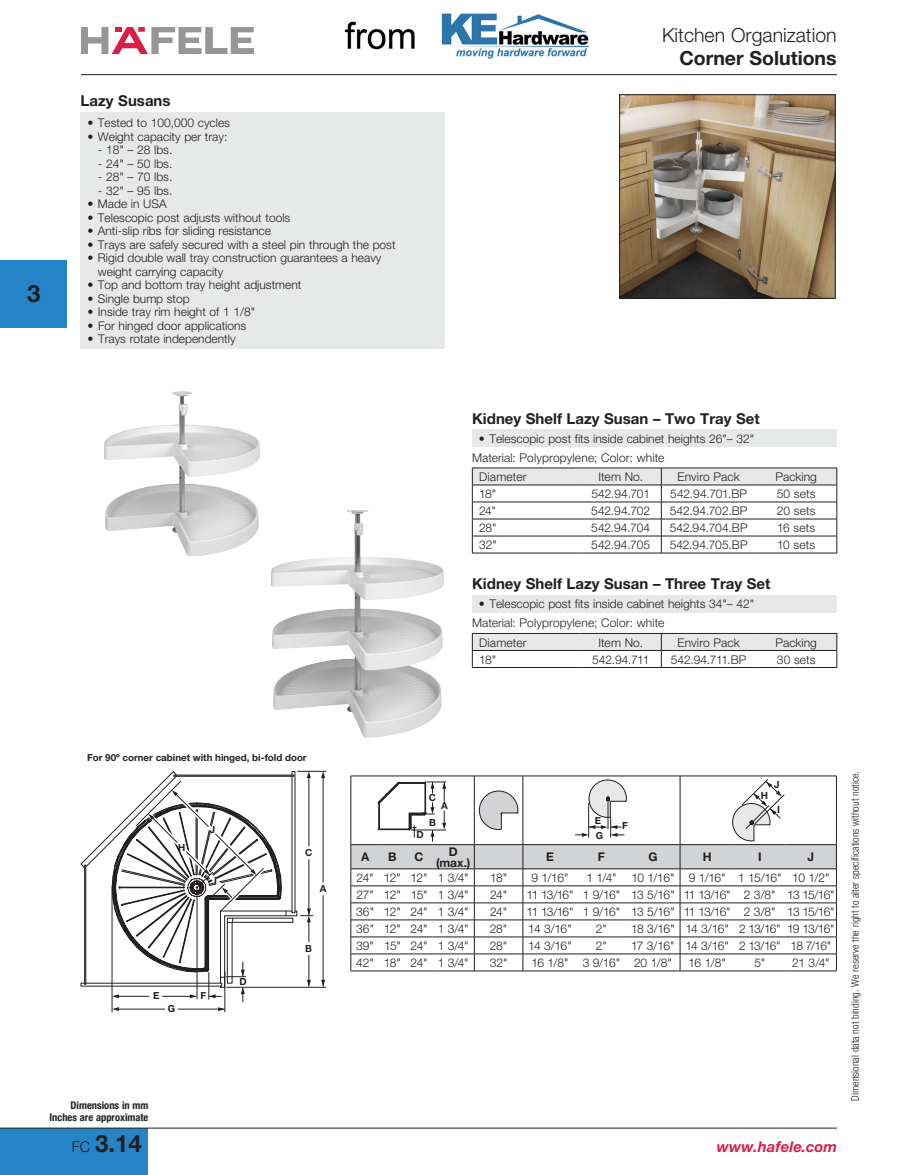
<style>
.page{position:relative;width:918px;height:1175px;background:#fff}
.page>*{position:absolute;margin:0;border:0;box-sizing:border-box;transform-origin:0 0}
.t1{font:700 24px "Helvetica Neue";color:#231f20}
.t2{font:300 19.5px "Helvetica Neue";color:#231f20}
.t3{font:700 19.5px "Helvetica Neue";color:#231f20}
.t4{font:700 15px "Helvetica Neue";color:#231f20}
.t5{font:italic 700 15px "Helvetica Neue";color:#da1e48}
.t6{font:300 12px/13.5px "Helvetica Neue";color:#231f20}
.t7{font:300 12px "Helvetica Neue";letter-spacing:-.075em;color:#231f20}
.t8{font:300 12px "Helvetica Neue";letter-spacing:-.07em;color:#231f20}
.t9{font:300 12px "Helvetica Neue";letter-spacing:-.045em;color:#231f20}
.t10{font:700 12px/10.5px "Helvetica Neue";color:#231f20;text-align:center}
.t11{font:300 condensed 10.5px "Helvetica Neue";color:#231f20}
.t12{font:700 condensed 10.5px/12px "Helvetica Neue";color:#231f20;text-align:right}
.t13{font:700 9.75px "Helvetica Neue";color:#231f20}
.s1{font-weight:300;font-size:15px}
</style>
<div class="page">
<div style="left:0;top:1127px;width:148px;height:47px;background:#2484c6"></div>
<svg style="left:81px;top:27px;width:173px;height:27px"></svg>
<hr style="left:81px;top:74px;width:756px;height:1px;background:#231f20">
<hr style="left:0;top:1127px;width:837px;height:1px;background:#231f20">
<div style="left:0;top:260px;width:68px;height:68px;background:#2484c6"></div>
<div style="left:472px;top:430px;width:365px;height:17px;background:#e7e8e8"></div>
<hr style="left:661px;top:553px;width:95px;height:1px;background:#231f20">
<hr style="left:756px;top:553px;width:81px;height:1px;background:#231f20">
<svg style="left:472px;top:468px;width:366px;height:85px"></svg>
<hr style="left:472px;top:553px;width:108px;height:1px;background:#231f20">
<hr style="left:580px;top:553px;width:81px;height:1px;background:#231f20">
<div style="left:472px;top:595px;width:365px;height:17px;background:#e7e8e8"></div>
<hr style="left:472px;top:667px;width:108px;height:1px;background:#231f20">
<hr style="left:580px;top:667px;width:81px;height:1px;background:#231f20">
<svg style="left:472px;top:633px;width:366px;height:34px"></svg>
<hr style="left:661px;top:667px;width:95px;height:1px;background:#231f20">
<hr style="left:756px;top:667px;width:81px;height:1px;background:#231f20">
<img style="left:621px;top:97px;width:212px;height:199px">
<div style="left:619px;top:95px;width:216px;height:203px;border:1px solid #231f20"></div>
<svg style="left:351px;top:775px;width:486px;height:196px"></svg>
<img style="left:271px;top:510px;width:173px;height:227px">
<hr style="left:178px;top:1008px;width:46px;height:1px;background:#231f20">
<hr style="left:118px;top:1008px;width:47px;height:1px;background:#231f20">
<svg style="left:218px;top:1007px;width:7px;height:4px"></svg>
<svg style="left:113px;top:1007px;width:6px;height:4px"></svg>
<hr style="left:225px;top:971px;width:1px;height:40px;background:#231f20">
<svg style="left:81px;top:770px;width:246px;height:231px"></svg>
<hr style="left:112px;top:886px;width:1px;height:126px;background:#231f20">
<div style="left:81px;top:112px;width:364px;height:236px;background:#e7e8e8"></div>
<img style="left:104px;top:391px;width:156px;height:165px">
<img style="left:344px;top:14px;width:245px;height:45px">
<h1 class="t1" style="left:27px;top:278px;width:15px">3</h1>
<p class="t4" style="left:81px;top:92px;width:91px">Lazy Susans</p>
<p class="t6" style="left:87px;top:116px;width:144px">• Tested to 100,000 cycles</p>
<p class="t6" style="left:87px;top:129px;width:141px">• Weight capacity per tray:</p>
<p class="t6" style="left:98px;top:143px;width:74px">- 18" – 28 lbs.</p>
<p class="t6" style="left:98px;top:156px;width:74px">- 24" – 50 lbs.</p>
<p class="t6" style="left:98px;top:170px;width:74px">- 28" – 70 lbs.</p>
<p class="t6" style="left:98px;top:183px;width:74px">- 32" – 95 lbs.</p>
<p class="t6" style="left:87px;top:197px;width:81px">• Made in USA</p>
<p class="t6" style="left:87px;top:210px;width:204px">• Telescopic post adjusts without tools</p>
<p class="t6" style="left:87px;top:224px;width:185px">• Anti-slip ribs for sliding resistance</p>
<p class="t6" style="left:87px;top:237px;width:310px">• Trays are safely secured with a steel pin through the post</p>
<p class="t6" style="left:98px;top:251px;width:285px;text-indent:-11px">• Rigid double wall tray construction guarantees a heavy weight carrying capacity</p>
<p class="t6" style="left:88px;top:278px;width:215px">• Top and bottom tray height adjustment</p>
<p class="t6" style="left:88px;top:291px;width:104px">• Single bump stop</p>
<p class="t6" style="left:88px;top:305px;width:169px">• Inside tray rim height of 1 1/8"</p>
<p class="t6" style="left:88px;top:318px;width:160px">• For hinged door applications</p>
<p class="t6" style="left:88px;top:332px;width:150px">• Trays rotate independently</p>
<h2 class="t2" style="left:662px;top:24px;width:176px">Kitchen Organization</h2>
<h2 class="t3" style="left:679px;top:46px;width:159px">Corner Solutions</h2>
<p class="t4" style="left:472px;top:409px;width:289px">Kidney Shelf Lazy Susan – Two Tray Set</p>
<p class="t6" style="left:479px;top:432px;width:277px">• Telescopic post fits inside cabinet heights 26"– 32"</p>
<p class="t6" style="left:472px;top:450px;width:194px">Material: Polypropylene; Color: white</p>
<p class="t6" style="left:479px;top:470px;width:49px">Diameter</p>
<p class="t6" style="left:598px;top:470px;width:44px">Item No.</p>
<p class="t6" style="left:678px;top:470px;width:64px">Enviro Pack</p>
<p class="t6" style="left:776px;top:470px;width:43px">Packing</p>
<p class="t6" style="left:479px;top:487px;width:19px">18"</p>
<p class="t6" style="left:591px;top:487px;width:60px">542.94.701</p>
<p class="t6" style="left:670px;top:487px;width:78px">542.94.701. BP</p>
<p class="t6" style="left:777px;top:487px;width:40px">50 sets</p>
<p class="t6" style="left:479px;top:504px;width:18px">24"</p>
<p class="t6" style="left:591px;top:504px;width:60px">542. 94.702</p>
<p class="t6" style="left:670px;top:504px;width:79px">542.94.702. BP</p>
<p class="t6" style="left:777px;top:504px;width:40px">20 sets</p>
<p class="t6" style="left:479px;top:521px;width:19px">28"</p>
<p class="t6" style="left:591px;top:521px;width:60px">542. 94.704</p>
<p class="t6" style="left:670px;top:521px;width:79px">542.94.704. BP</p>
<p class="t6" style="left:777px;top:521px;width:40px">16 sets</p>
<p class="t6" style="left:479px;top:538px;width:19px">32"</p>
<p class="t6" style="left:591px;top:538px;width:60px">542. 94.705</p>
<p class="t6" style="left:670px;top:538px;width:79px">542.94.705. BP</p>
<p class="t6" style="left:777px;top:538px;width:40px">10 sets</p>
<p class="t4" style="left:472px;top:574px;width:300px">Kidney Shelf Lazy Susan – Three Tray Set</p>
<p class="t6" style="left:479px;top:597px;width:277px">• Telescopic post fits inside cabinet heights 34"– 42"</p>
<p class="t6" style="left:472px;top:616px;width:194px">Material: Polypropylene; Color: white</p>
<p class="t6" style="left:479px;top:635px;width:49px">Diameter</p>
<p class="t6" style="left:598px;top:635px;width:44px">Item No.</p>
<p class="t6" style="left:678px;top:635px;width:64px">Enviro Pack</p>
<p class="t6" style="left:776px;top:635px;width:43px">Packing</p>
<p class="t6" style="left:479px;top:652px;width:19px">18"</p>
<p class="t6" style="left:592px;top:652px;width:59px">542.94.711</p>
<p class="t6" style="left:671px;top:652px;width:77px">542.94.711. BP</p>
<p class="t6" style="left:777px;top:652px;width:40px">30 sets</p>
<p class="t13" style="left:87px;top:751px;width:221px">For 90º corner cabinet with hinged, bi-fold door</p>
<p class="t13" style="left:178px;top:841px;width:9px">H</p>
<p class="t13" style="left:210px;top:823px;width:7px">J</p>
<p class="t13" style="left:214px;top:874px;width:4px">I</p>
<p class="t13" style="left:153px;top:989px;width:8px">E</p>
<p class="t13" style="left:200px;top:989px;width:7px">F</p>
<p class="t13" style="left:168px;top:1002px;width:9px">G</p>
<p class="t13" style="left:240px;top:976px;width:9px">D</p>
<p class="t12" style="left:50px;top:1098px;width:100px">Dimensions in mm<br>Inches are approximate</p>
<h1 class="t1" style="left:72px;top:1128px;width:71px"><span class="s1">FC</span> 3.14</h1>
<p class="t13" style="left:305px;top:847px;width:9px">C</p>
<p class="t13" style="left:320px;top:882px;width:8px">A</p>
<p class="t13" style="left:305px;top:942px;width:8px">B</p>
<p class="t13" style="left:774px;top:778px;width:7px">J</p>
<p class="t13" style="left:429px;top:792px;width:9px">C</p>
<p class="t13" style="left:441px;top:800px;width:8px">A</p>
<p class="t13" style="left:761px;top:789px;width:9px">H</p>
<p class="t13" style="left:777px;top:803px;width:4px">I</p>
<p class="t13" style="left:429px;top:816px;width:8px">B</p>
<p class="t13" style="left:416px;top:828px;width:9px">D</p>
<p class="t13" style="left:595px;top:815px;width:8px">E</p>
<p class="t13" style="left:596px;top:829px;width:9px">G</p>
<p class="t13" style="left:622px;top:820px;width:7px">F</p>
<p class="t10" style="left:361px;top:851px;width:10px">A</p>
<p class="t10" style="left:388px;top:851px;width:10px">B</p>
<p class="t10" style="left:415px;top:851px;width:10px">C</p>
<p class="t10" style="left:436px;top:846px;width:36px">D (max.)</p>
<p class="t10" style="left:546px;top:851px;width:9px">E</p>
<p class="t10" style="left:598px;top:851px;width:9px">F</p>
<p class="t10" style="left:648px;top:851px;width:11px">G</p>
<p class="t10" style="left:703px;top:851px;width:10px">H</p>
<p class="t10" style="left:758px;top:851px;width:5px">I</p>
<p class="t10" style="left:808px;top:851px;width:8px">J</p>
<p class="t6" style="left:357px;top:870px;width:114px">24" 12" 12" 1 3/4"</p>
<p class="t6" style="left:490px;top:870px;width:19px">18"</p>
<p class="t6" style="left:532px;top:870px;width:39px">9 1/16"</p>
<p class="t9" style="left:586px;top:870px;width:245px">1 1/4" 10 1/16" 9 1/16" 1 15/16" 10 1/2"</p>
<p class="t6" style="left:356px;top:887px;width:114px">27" 12" 15" 1 3/4"</p>
<p class="t6" style="left:490px;top:887px;width:18px">24"</p>
<p class="t7" style="left:527px;top:887px;width:309px">11 13/16" 1 9/16" 13 5/16" 11 13/16" 2 3/8" 13 15/16"</p>
<p class="t6" style="left:356px;top:904px;width:114px">36" 12" 24" 1 3/4"</p>
<p class="t6" style="left:490px;top:904px;width:18px">24"</p>
<p class="t7" style="left:527px;top:904px;width:309px">11 13/16" 1 9/16" 13 5/16" 11 13/16" 2 3/8" 13 15/16"</p>
<p class="t6" style="left:356px;top:921px;width:114px">36" 12" 24" 1 3/4"</p>
<p class="t6" style="left:490px;top:921px;width:19px">28"</p>
<p class="t6" style="left:528px;top:921px;width:45px">14 3/16"</p>
<p class="t6" style="left:596px;top:921px;width:13px">2"</p>
<p class="t8" style="left:631px;top:921px;width:205px">18 3/16" 14 3/16" 2 13/16" 19 13/16"</p>
<p class="t6" style="left:356px;top:938px;width:114px">39" 15" 24" 1 3/4"</p>
<p class="t6" style="left:490px;top:938px;width:19px">28"</p>
<p class="t6" style="left:528px;top:938px;width:45px">14 3/16"</p>
<p class="t6" style="left:596px;top:938px;width:13px">2"</p>
<p class="t8" style="left:631px;top:938px;width:202px">17 3/16" 14 3/16" 2 13/16" 18 7/16"</p>
<p class="t6" style="left:356px;top:955px;width:114px">42" 18" 24" 1 3/4"</p>
<p class="t6" style="left:490px;top:955px;width:19px">32"</p>
<p class="t6" style="left:531px;top:955px;width:142px">16 1/8" 3 9/16" 20 1/8"</p>
<p class="t6" style="left:689px;top:955px;width:39px">16 1/8"</p>
<p class="t6" style="left:754px;top:955px;width:12px">5"</p>
<p class="t6" style="left:792px;top:955px;width:39px">21 3/4"</p>
<p class="t11" style="left:849px;top:1100px;width:331px;rotate:-90deg">Dimensional data not binding. We reserve the right to alter specifications without notice.</p>
<p class="t5" style="left:717px;top:1137px;width:122px">www.hafele.com</p>
</div>
